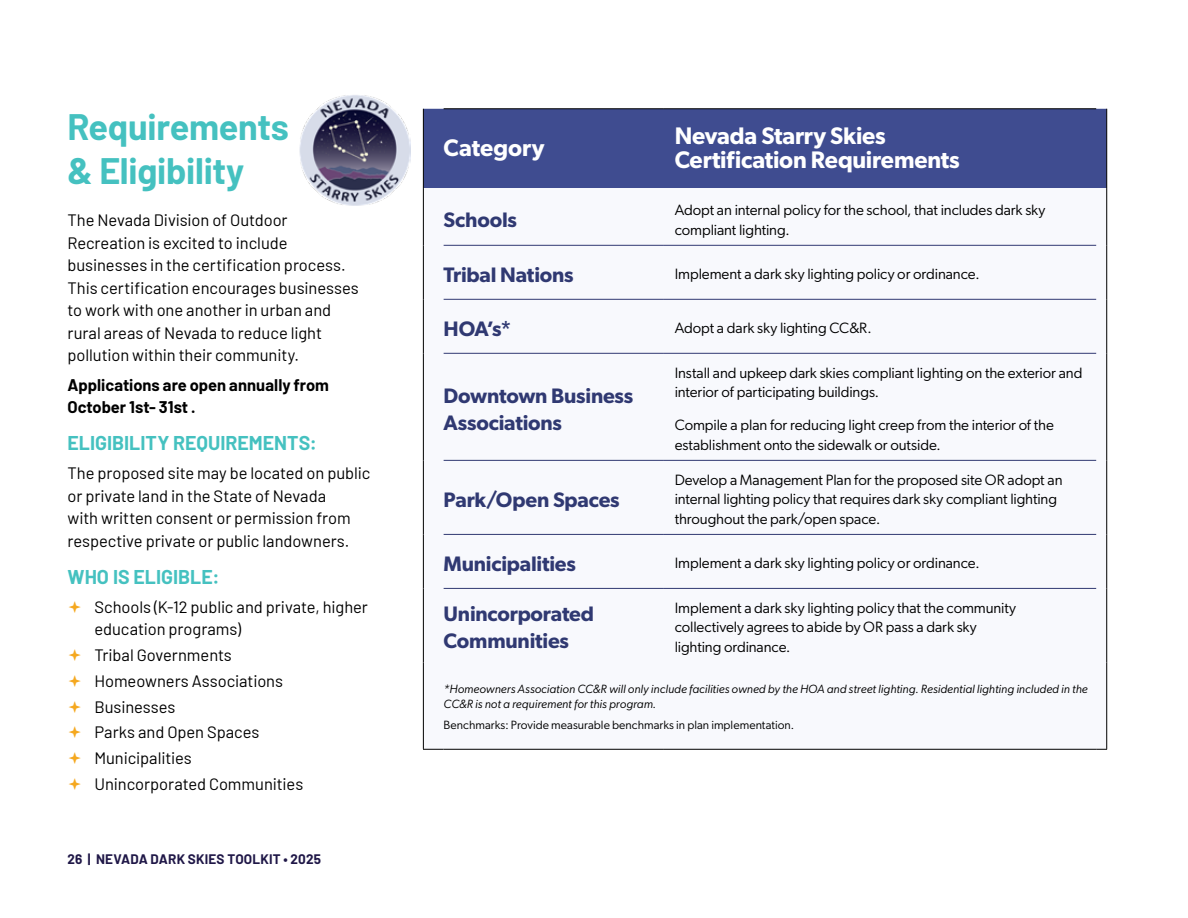
<style>
.page{position:relative;width:1188px;height:918px;background:#fff}
.page>*{position:absolute;margin:0;border:0;box-sizing:border-box;transform-origin:0 0}
.t1{font:700 36px/43.2px "Barlow";letter-spacing:-.01em;color:#45c1c0}
.t2{font:600 24px/24px "Gibson";letter-spacing:-.01em;color:#fff}
.t3{font:600 21px/27px "Gibson";letter-spacing:-.01em;color:#303972}
.t4{font:700 19.5px "Barlow";color:#45c1c0}
.t5{font:16.5px/22.5px "Barlow";letter-spacing:-.005em;color:#000}
.t6{font:700 16.5px/22.5px "Barlow";color:#000}
.t7{font:15px/19.5px "Gibson";letter-spacing:-.01em;color:#000}
.t8{font:700 13.5px "Barlow";letter-spacing:.015em;color:#1f1747}
.t9{font:italic 12px/14.4px "Gibson";color:#000}
.t10{font:12px "Gibson";color:#000}
</style>
<div class="page">
<img style="left:300px;top:95px;width:111px;height:110px">
<div style="left:424px;top:109px;width:682px;height:79px;background:#3f4c90"></div>
<svg style="left:424px;top:244px;width:682px;height:505px"></svg>
<hr style="left:423px;top:109px;width:1px;height:79px;background:#000">
<hr style="left:1106px;top:109px;width:1px;height:79px;background:#000">
<hr style="left:423px;top:188px;width:1px;height:57px;background:#000">
<hr style="left:1106px;top:188px;width:1px;height:57px;background:#000">
<hr style="left:423px;top:245px;width:1px;height:54px;background:#000">
<hr style="left:1106px;top:245px;width:1px;height:54px;background:#000">
<hr style="left:423px;top:299px;width:1px;height:54px;background:#000">
<hr style="left:1106px;top:299px;width:1px;height:54px;background:#000">
<hr style="left:423px;top:353px;width:1px;height:107px;background:#000">
<hr style="left:1106px;top:353px;width:1px;height:107px;background:#000">
<hr style="left:423px;top:460px;width:1px;height:74px;background:#000">
<hr style="left:1106px;top:460px;width:1px;height:74px;background:#000">
<hr style="left:423px;top:534px;width:1px;height:54px;background:#000">
<hr style="left:1106px;top:534px;width:1px;height:54px;background:#000">
<hr style="left:423px;top:588px;width:1px;height:74px;background:#000">
<hr style="left:1106px;top:588px;width:1px;height:74px;background:#000">
<hr style="left:423px;top:662px;width:1px;height:87px;background:#000">
<hr style="left:1106px;top:662px;width:1px;height:87px;background:#000">
<svg style="left:423px;top:749px;width:21px;height:1px"></svg>
<hr style="left:444px;top:749px;width:220px;height:1px;background:#000">
<hr style="left:664px;top:749px;width:432px;height:1px;background:#000">
<hr style="left:444px;top:108px;width:220px;height:1px;background:#000">
<hr style="left:664px;top:108px;width:432px;height:1px;background:#000">
<hr style="left:444px;top:245px;width:220px;height:1px;background:#303972">
<hr style="left:664px;top:245px;width:432px;height:1px;background:#303972">
<hr style="left:444px;top:299px;width:220px;height:1px;background:#303972">
<hr style="left:664px;top:299px;width:432px;height:1px;background:#303972">
<hr style="left:444px;top:353px;width:220px;height:1px;background:#303972">
<hr style="left:664px;top:353px;width:432px;height:1px;background:#303972">
<hr style="left:444px;top:460px;width:220px;height:1px;background:#303972">
<hr style="left:664px;top:460px;width:432px;height:1px;background:#303972">
<hr style="left:444px;top:534px;width:220px;height:1px;background:#303972">
<hr style="left:664px;top:534px;width:432px;height:1px;background:#303972">
<hr style="left:444px;top:588px;width:220px;height:1px;background:#303972">
<hr style="left:664px;top:588px;width:432px;height:1px;background:#303972">
<h1 class="t1" style="left:68px;top:103px;width:223px">Requirements &amp; Eligibility</h1>
<p class="t5" style="left:68px;top:208px;width:293px">The Nevada Division of Outdoor Recreation is excited to include businesses in the certification process.<br>This certification encourages businesses to work with one another in urban and rural areas of Nevada to reduce light pollution within their community.</p>
<p class="t6" style="left:68px;top:372px;width:263px">Applications are open annually from<br>October 1st- 31st .</p>
<h3 class="t4" style="left:68px;top:428px;width:251px">ELIGIBILITY REQUIREMENTS:</h3>
<p class="t5" style="left:68px;top:461px;width:304px">The proposed site may be located on public or private land in the State of Nevada<br>with written consent or permission from respective private or public landowners.</p>
<h3 class="t4" style="left:68px;top:562px;width:153px">WHO IS ELIGIBLE:</h3>
<p class="t5" style="left:94px;top:594px;width:275px">Schools (K-12 public and private, higher education programs)</p>
<p class="t5" style="left:94px;top:641px;width:210px;line-height:25.8px">Tribal Governments<br>Homeowners Associations<br>Businesses<br>Parks and Open Spaces<br>Municipalities<br>Unincorporated Communities</p>
<p class="t8" style="left:68px;top:849px;width:255px">26 | NEVADA DARK SKIES TOOLKIT • 2025</p>
<h2 class="t2" style="left:444px;top:134px;width:103px">Category</h2>
<h2 class="t2" style="left:675px;top:122px;width:287px">Nevada Starry Skies<br>Certification Requirements</h2>
<h3 class="t3" style="left:444px;top:205px;width:75px">Schools</h3>
<p class="t7" style="left:675px;top:199px;width:372px">Adopt an internal policy for the school, that includes dark sky compliant lighting.</p>
<h3 class="t3" style="left:444px;top:259px;width:131px">Tribal Nations</h3>
<p class="t7" style="left:675px;top:263px;width:306px">Implement a dark sky lighting policy or ordinance.</p>
<h3 class="t3" style="left:444px;top:313px;width:69px">HOA’s*</h3>
<p class="t7" style="left:675px;top:317px;width:198px">Adopt a dark sky lighting CC&amp;R.</p>
<h3 class="t3" style="left:444px;top:380px;width:191px">Downtown Business<br>Associations</h3>
<h3 class="t3" style="left:444px;top:484px;width:178px">Park/Open Spaces</h3>
<p class="t7" style="left:675px;top:362px;width:409px">Install and upkeep dark skies compliant lighting on the exterior and interior of participating buildings.</p>
<p class="t7" style="left:675px;top:414px;width:381px">Compile a plan for reducing light creep from the interior of the establishment onto the sidewalk or outside.</p>
<p class="t7" style="left:675px;top:469px;width:389px">Develop a Management Plan for the proposed site OR adopt an internal lighting policy that requires dark sky compliant lighting throughout the park/open space.</p>
<h3 class="t3" style="left:444px;top:548px;width:134px">Municipalities</h3>
<p class="t7" style="left:675px;top:552px;width:306px">Implement a dark sky lighting policy or ordinance.</p>
<h3 class="t3" style="left:444px;top:599px;width:152px">Unincorporated<br>Communities</h3>
<p class="t7" style="left:675px;top:597px;width:343px">Implement a dark sky lighting policy that the community collectively agrees to abide by OR pass a dark sky lighting ordinance.</p>
<p class="t9" style="left:444px;top:681px;width:646px">*Homeowners Association CC&amp;R will only include facilities owned by the HOA and street lighting. Residential lighting included in the<br>CC&amp;R is not a requirement for this program.</p>
<p class="t10" style="left:444px;top:717px;width:352px">Benchmarks: Provide measurable benchmarks in plan implementation.</p>
</div>
